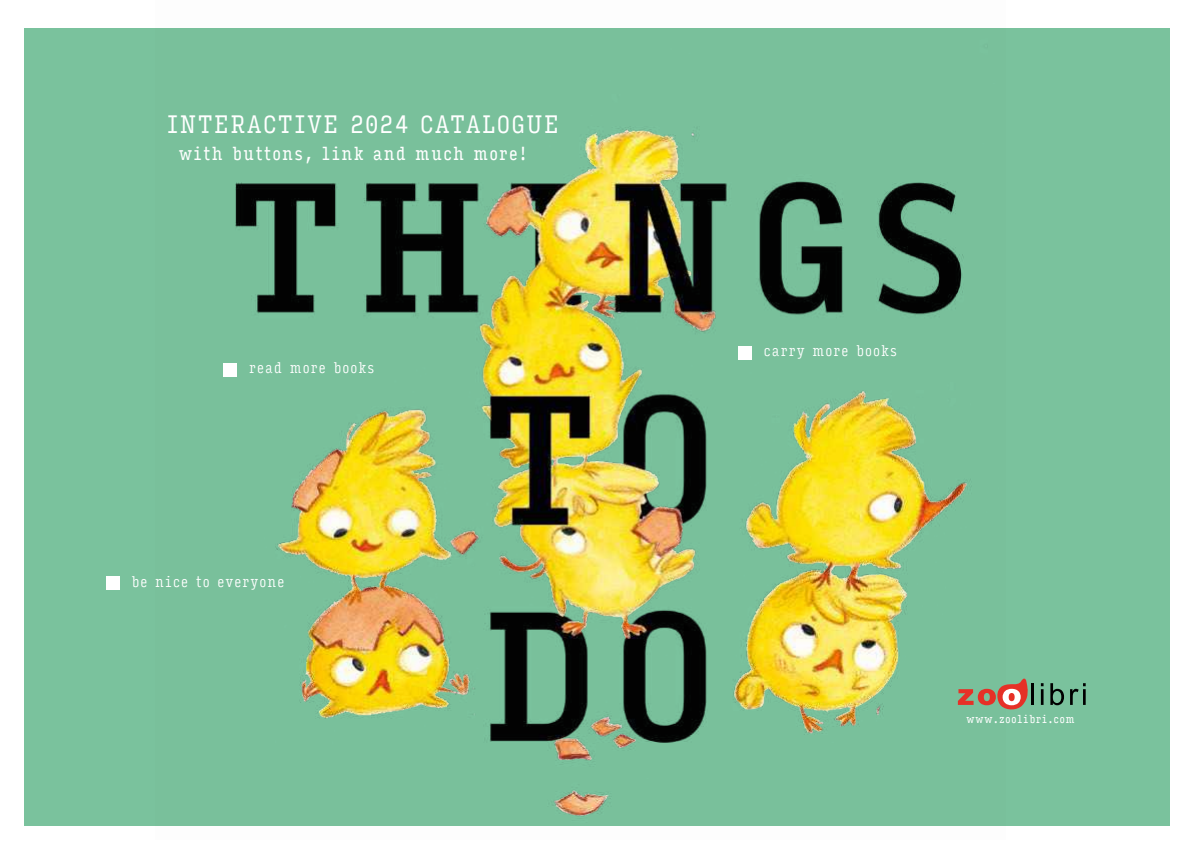
<style>
.page{position:relative;width:1197px;height:851px;background:#fff}
.page>*{position:absolute;margin:0;border:0;box-sizing:border-box;transform-origin:0 0}
.t1{font:24px "Input Serif Compressed";letter-spacing:.025em;color:#fff}
.t2{font:18px "Input Serif Compressed";letter-spacing:.025em;color:#fff}
.t3{font:300 14.7px "Input Serif Compressed";letter-spacing:.025em;color:#fff}
.t4{font:11px "Input Serif Compressed";letter-spacing:.025em;color:#fff}
</style>
<div class="page">
<div style="left:24px;top:28px;width:1145px;height:797px;background:#7ac29d"></div>
<img style="left:155px;top:126px;width:849px;height:700px">
<div style="left:737px;top:346px;width:14px;height:14px;background:#fff"></div>
<div style="left:106px;top:576px;width:13px;height:14px;background:#fff"></div>
<div style="left:223px;top:363px;width:14px;height:14px;background:#fff"></div>
<svg style="left:957px;top:677px;width:71px;height:34px"></svg>
<hr style="left:1031px;top:683px;width:2px;height:21px;background:#000">
<hr style="left:1040px;top:689px;width:3px;height:15px;background:#000">
<svg style="left:1050px;top:683px;width:13px;height:22px"></svg>
<svg style="left:1070px;top:683px;width:15px;height:21px"></svg>
<h1 class="t1" style="left:166px;top:102px;width:394px">INTERACTIVE 2024 CATALOGUE</h1>
<p class="t2" style="left:178px;top:137px;width:351px">with buttons, link and much more!</p>
<p class="t3" style="left:249px;top:354px;width:127px">read more books</p>
<p class="t3" style="left:131px;top:568px;width:155px">be nice to everyone</p>
<p class="t3" style="left:763px;top:337px;width:135px">carry more books</p>
<p class="t4" style="left:966px;top:709px;width:110px">www.zoolibri.com</p>
</div>
